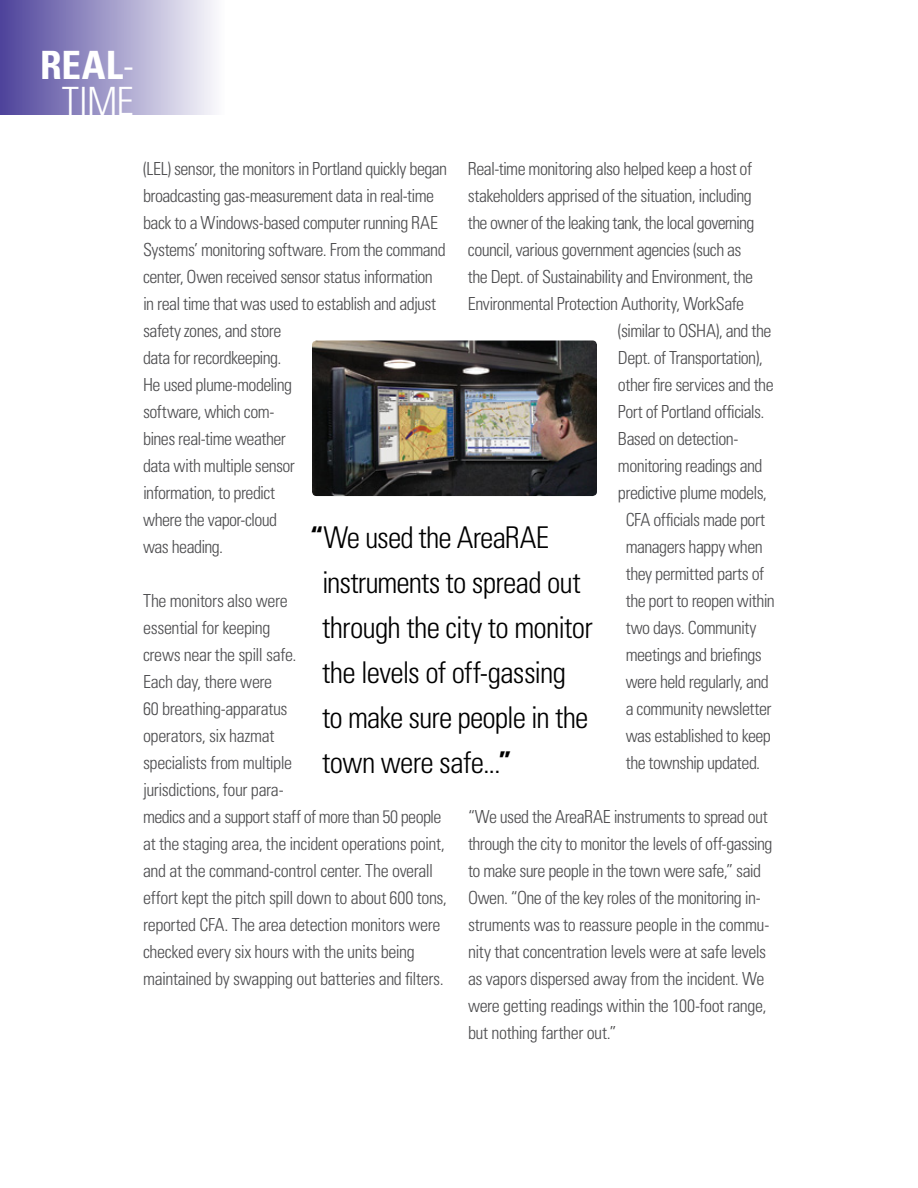
<style>
.page{position:relative;width:918px;height:1188px;background:#fff}
.page>*{position:absolute;margin:0;border:0;box-sizing:border-box;transform-origin:0 0}
.t1{font:300 condensed 39px/36px "Univers LT Std";color:#fff;text-align:center}
.t2{font:300 condensed 30px/45px "Univers LT Std";letter-spacing:-.025em;color:#000}
.t3{font:300 condensed 18px/27px "Univers LT Std";letter-spacing:-.03em;color:#4d4d4f}
.s1{font-weight:700}
</style>
<div class="page">
<div style="left:0;top:0;width:224px;height:115px;background:linear-gradient(to right,#4d429a,#fcfbfd)"></div>
<img style="left:312px;top:340px;width:285px;height:156px">
<h1 class="t1" style="left:40px;top:47px;width:95px"><span class="s1">REAL</span>-<br>Time</h1>
<p class="t3" style="left:143px;top:155px;width:306px">(LEL) sensor, the monitors in Portland quickly began broadcasting gas-measurement data in real-time back to a Windows-based computer running RAE Systems’ monitoring software. From the command center, Owen received sensor status information in real time that was used to establish and adjust safety zones, and store<br>data for recordkeeping.<br>He used plume-modeling<br>software, which com-<br>bines real-time weather<br>data with multiple sensor<br>information, to predict<br>where the vapor-cloud<br>was heading.</p>
<p class="t3" style="left:143px;top:587px;width:305px">The monitors also were<br>essential for keeping<br>crews near the spill safe.<br>Each day, there were<br>60 breathing-apparatus<br>operators, six hazmat<br>specialists from multiple<br>jurisdictions, four para-<br>medics and a support staff of more than 50 people at the staging area, the incident operations point, and at the command-control center. The overall effort kept the pitch spill down to about 600 tons, reported CFA. The area detection monitors were checked every six hours with the units being maintained by swapping out batteries and filters.</p>
<p class="t3" style="left:468px;top:155px;width:286px">Real-time monitoring also helped keep a host of</p>
<p class="t3" style="left:468px;top:182px;width:285px">stakeholders apprised of the situation, including</p>
<p class="t3" style="left:468px;top:209px;width:288px">the owner of the leaking tank, the local governing</p>
<p class="t3" style="left:468px;top:236px;width:275px">council, various government agencies (such as</p>
<p class="t3" style="left:468px;top:263px;width:287px">the Dept. of Sustainability and Environment, the</p>
<p class="t3" style="left:468px;top:290px;width:278px">Environmental Protection Authority, WorkSafe</p>
<p class="t3" style="left:618px;top:317px;width:155px">(similar to OSHA), and the</p>
<p class="t3" style="left:618px;top:344px;width:146px">Dept. of Transportation),</p>
<p class="t3" style="left:618px;top:371px;width:157px">other fire services and the</p>
<p class="t3" style="left:618px;top:398px;width:148px">Port of Portland officials.</p>
<p class="t3" style="left:618px;top:425px;width:122px">Based on detection-</p>
<p class="t3" style="left:618px;top:452px;width:146px">monitoring readings and</p>
<p class="t3" style="left:618px;top:479px;width:150px">predictive plume models,</p>
<p class="t3" style="left:626px;top:506px;width:141px">CFA officials made port</p>
<p class="t3" style="left:626px;top:533px;width:138px">managers happy when</p>
<p class="t3" style="left:626px;top:560px;width:140px">they permitted parts of</p>
<p class="t3" style="left:626px;top:587px;width:151px">the port to reopen within</p>
<p class="t3" style="left:626px;top:614px;width:132px">two days. Community</p>
<p class="t3" style="left:626px;top:641px;width:138px">meetings and briefings</p>
<p class="t3" style="left:626px;top:668px;width:145px">were held regularly, and</p>
<p class="t3" style="left:626px;top:695px;width:147px">a community newsletter</p>
<p class="t3" style="left:626px;top:722px;width:147px">was established to keep</p>
<p class="t3" style="left:626px;top:749px;width:136px">the township updated.</p>
<p class="t3" style="left:468px;top:803px;width:306px">“We used the AreaRAE instruments to spread out through the city to monitor the levels of off-gassing to make sure people in the town were safe,” said Owen. “One of the key roles of the monitoring in&shy;struments was to reassure people in the commu&shy;nity that concentration levels were at safe levels as vapors dispersed away from the incident. We were getting readings within the 100-foot range, but nothing farther out.”</p>
<h2 class="t2" style="left:322px;top:515px;width:272px;text-indent:-12px"><span class="s1">“</span>We used the AreaRAE instruments to spread out through the city to monitor the levels of off-gassing to make sure people in the town were safe...<span class="s1">”</span></h2>
</div>
